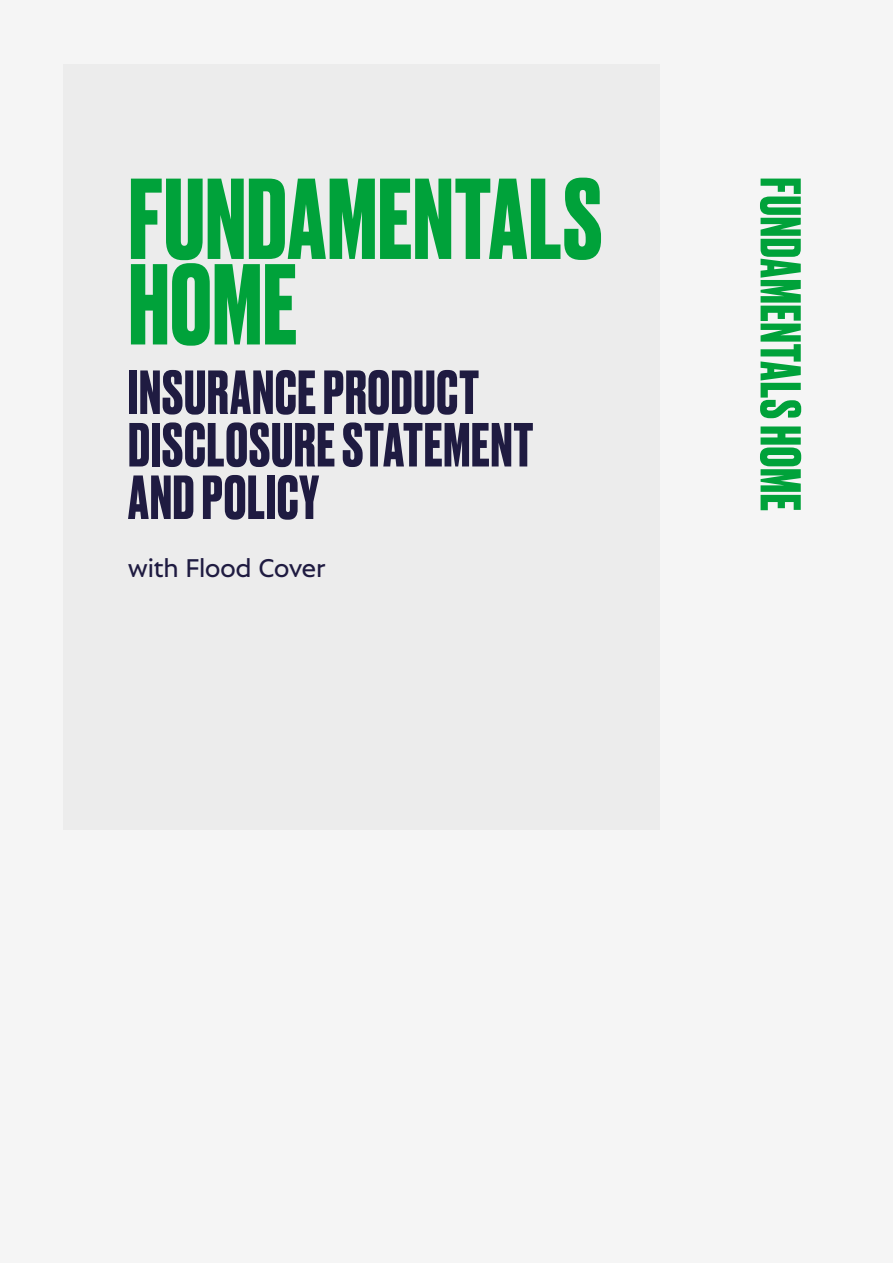
<style>
.page{position:relative;width:893px;height:1263px;background:#f5f5f5}
.page>*{position:absolute;margin:0;border:0;box-sizing:border-box;transform-origin:0 0}
.t1{font:700 108px/85.5px "Druk";letter-spacing:.005em;color:#00a23a}
.t2{font:700 58.5px/52.5px "Druk";letter-spacing:.015em;color:#1f1b41}
.t3{font:700 54px "Druk";letter-spacing:.015em;color:#00a23a}
.t4{font:27px "Neptune";letter-spacing:-.035em;color:#1f1b41}
</style>
<div class="page">
<div style="left:64px;top:64px;width:596px;height:765px;background:#ececec"></div>
<h1 class="t1" style="left:129px;top:171px;width:475px">FUNDAMENTALS<br>HOME</h1>
<p class="t2" style="left:128px;top:363px;width:407px">INSURANCE PRODUCT<br>DISCLOSURE STATEMENT<br>AND POLICY</p>
<p class="t4" style="left:128px;top:552px;width:200px">with Flood Cover</p>
<p class="t3" style="left:817px;top:177px;width:335px;rotate:90deg">FUNDAMENTALS HOME</p>
</div>
